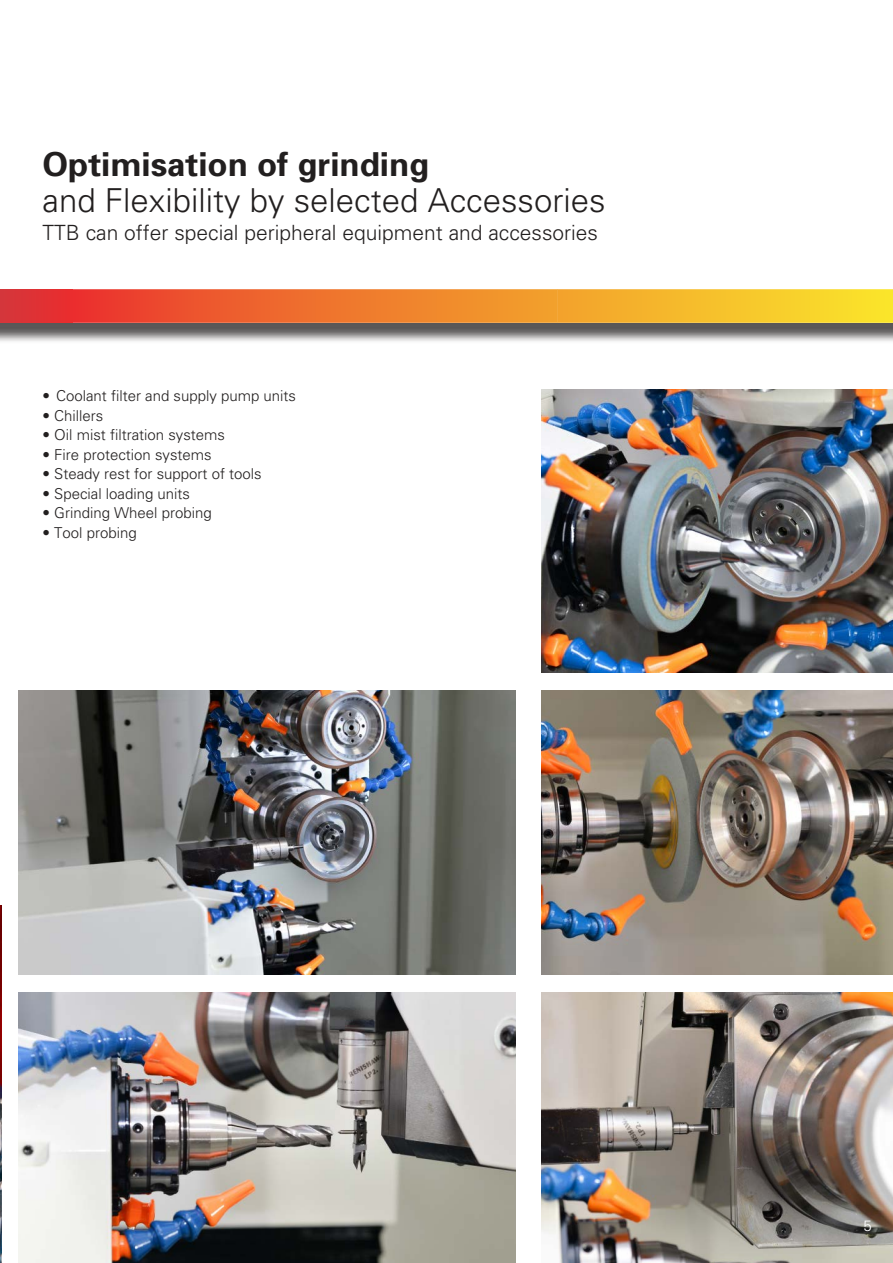
<style>
.page{position:relative;width:893px;height:1263px;background:#fff}
.page>*{position:absolute;margin:0;border:0;box-sizing:border-box;transform-origin:0 0}
.t1{font:300 33px "Univers";color:#221f1f}
.t2{font:700 33px "Univers";color:#221f1f}
.t3{font:300 21px "Univers";color:#221f1f}
.t4{font:300 15px "Univers";color:#221f1f}
.t5{font:300 15px "Univers";color:#fff}
</style>
<div class="page">
<div style="left:0;top:294px;width:893px;height:50px;background:#221f1f;opacity:.75"></div>
<img style="left:0;top:289px;width:893px;height:34px">
<img style="left:0;top:905px;width:1px;height:358px">
<img style="left:18px;top:691px;width:498px;height:283px">
<img style="left:18px;top:992px;width:498px;height:271px">
<img style="left:541px;top:992px;width:352px;height:271px">
<img style="left:541px;top:691px;width:352px;height:283px">
<img style="left:541px;top:389px;width:352px;height:283px">
<h1 class="t2" style="left:43px;top:152px;width:388px">Optimisation of grinding</h1>
<h1 class="t1" style="left:43px;top:188px;width:564px">and Flexibility by selected Accessories</h1>
<h2 class="t3" style="left:43px;top:225px;width:557px">TTB can offer special peripheral equipment and accessories</h2>
<p class="t4" style="left:43px;top:390px;width:255px">• Coolant filter and supply pump units</p>
<p class="t4" style="left:43px;top:410px;width:62px">• Chillers</p>
<p class="t4" style="left:43px;top:429px;width:184px">• Oil mist filtration systems</p>
<p class="t4" style="left:43px;top:449px;width:171px">• Fire protection systems</p>
<p class="t4" style="left:43px;top:468px;width:221px">• Steady rest for support of tools</p>
<p class="t4" style="left:43px;top:488px;width:149px">• Special loading units</p>
<p class="t4" style="left:43px;top:507px;width:171px">• Grinding Wheel probing</p>
<p class="t4" style="left:43px;top:527px;width:96px">• Tool probing</p>
<p class="t5" style="left:863px;top:1220px;width:10px">5</p>
</div>
